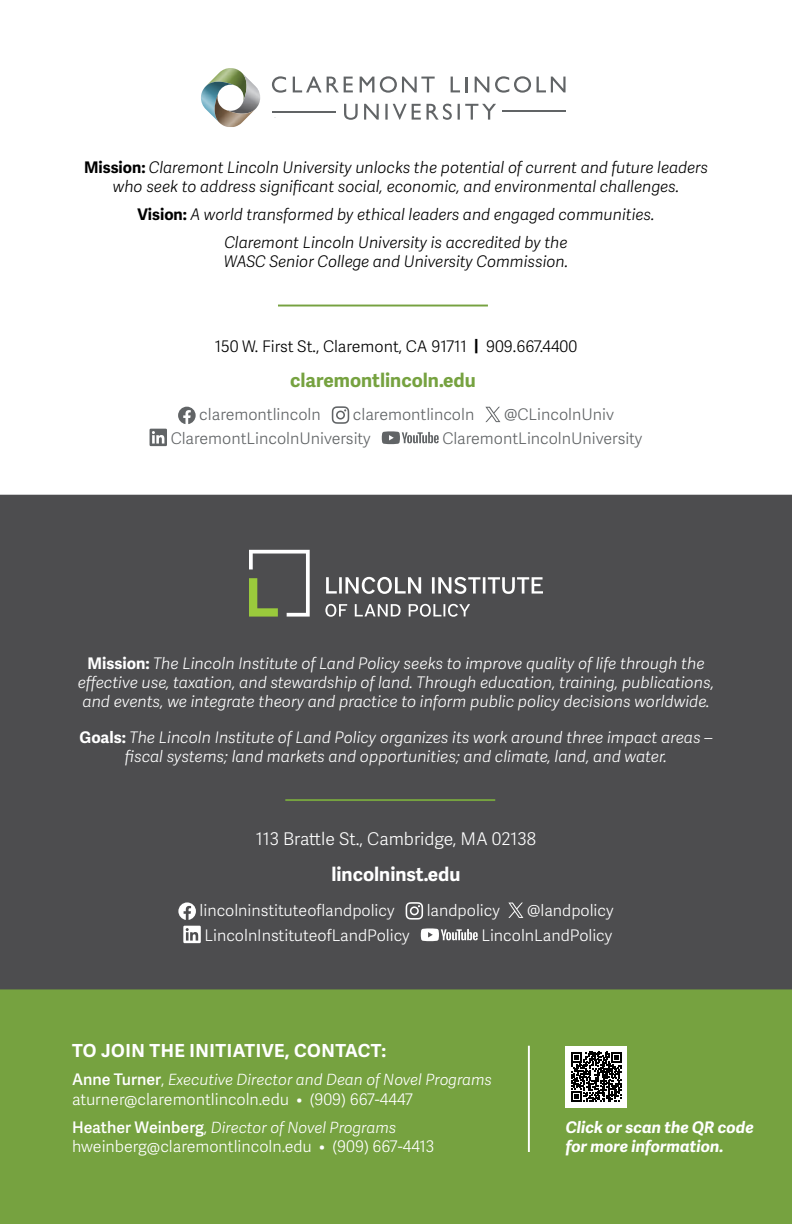
<style>
.page{position:relative;width:792px;height:1224px;background:#fff}
.page>*{position:absolute;margin:0;border:0;box-sizing:border-box;transform-origin:0 0}
.website{font:700 19px "Adelle Sans";color:#76a240}
.website-2{font:700 19px "Adelle Sans";color:#fff}
.Header_2{font:700 18px "Adelle Sans";letter-spacing:.03em;color:#fff}
.body_copy{font:300 17.4px "Adelle Sans";color:#fff}
.body_copy-2{font:italic 300 16px/19px "Adelle Sans";color:#fff;text-align:center}
.body_copy-3{font:italic 300 16px/19.2px "Adelle Sans";color:#000;text-align:center}
.t1{font:300 16px "Adelle Sans";color:#616466}
.body_copy-4{font:300 16px "Adelle Sans";color:#fff}
.Body_copy{font:300 16px "Adelle Sans";color:#fff}
.body_copy-5{font:300 16px "Adelle Sans";color:#000}
.t2{font:italic 700 16px/19.2px "Adelle Sans";color:#fff}
.Body_copy-2{font:italic 300 15.6px "Adelle Sans";color:#fff}
.s1{font-weight:700;font-style:normal}
.s2{font-weight:700}
.s3{font-weight:600;font-style:normal;font-size:16px}
.s4{font-style:normal;font-size:16px}
</style>
<div class="page">
<div style="left:0;top:989px;width:792px;height:235px;background:#76a240"></div>
<div style="left:0;top:495px;width:792px;height:494px;background:#4d4d4f"></div>
<svg style="left:178px;top:902px;width:18px;height:18px"></svg>
<svg style="left:406px;top:902px;width:17px;height:18px"></svg>
<svg style="left:508px;top:903px;width:15px;height:15px"></svg>
<svg style="left:183px;top:926px;width:18px;height:17px"></svg>
<svg style="left:421px;top:928px;width:57px;height:13px"></svg>
<hr style="left:285px;top:799px;width:210px;height:2px;background:#76a240">
<svg style="left:178px;top:407px;width:18px;height:17px"></svg>
<svg style="left:332px;top:406px;width:17px;height:18px"></svg>
<svg style="left:485px;top:407px;width:15px;height:15px"></svg>
<svg style="left:150px;top:429px;width:17px;height:17px"></svg>
<svg style="left:382px;top:431px;width:57px;height:13px"></svg>
<hr style="left:278px;top:305px;width:210px;height:1px;background:#76a240">
<svg style="left:326px;top:577px;width:95px;height:17px"></svg>
<svg style="left:432px;top:577px;width:111px;height:17px"></svg>
<svg style="left:325px;top:604px;width:22px;height:13px"></svg>
<svg style="left:355px;top:604px;width:46px;height:12px"></svg>
<svg style="left:409px;top:604px;width:61px;height:13px"></svg>
<svg style="left:249px;top:550px;width:61px;height:67px;background:#6f7565"></svg>
<svg style="left:272px;top:76px;width:14px;height:17px"></svg>
<svg style="left:293px;top:76px;width:60px;height:16px"></svg>
<svg style="left:360px;top:77px;width:14px;height:15px"></svg>
<svg style="left:380px;top:76px;width:55px;height:17px"></svg>
<svg style="left:451px;top:77px;width:16px;height:15px"></svg>
<svg style="left:475px;top:77px;width:14px;height:15px"></svg>
<svg style="left:495px;top:76px;width:36px;height:17px"></svg>
<svg style="left:537px;top:77px;width:29px;height:15px"></svg>
<img style="left:215px;top:114px;width:36px;height:13px">
<svg style="left:201px;top:68px;width:59px;height:46px"></svg>
<img style="left:226px;top:110px;width:29px;height:4px">
<svg style="left:344px;top:104px;width:152px;height:16px"></svg>
<hr style="left:272px;top:111px;width:64px;height:1px;background:#616466">
<hr style="left:502px;top:111px;width:64px;height:1px;background:#616466">
<div style="left:566px;top:1046px;width:61px;height:61px;background:#fff"></div>
<svg style="left:572px;top:1052px;width:49px;height:49px"></svg>
<hr style="left:528px;top:1046px;width:2px;height:106px;background:#fff">
<p class="body_copy-3" style="left:84px;top:158px;width:625px"><span class="s1">Mission:</span> Claremont Lincoln University unlocks the potential of current and future leaders who seek to address significant social, economic, and environmental challenges.</p>
<p class="body_copy-3" style="left:137px;top:205px;width:519px"><span class="s1">Vision:</span> A world transformed by ethical leaders and engaged communities.</p>
<p class="body_copy-3" style="left:224px;top:233px;width:346px;text-align:left">Claremont Lincoln University is accredited by the<br>WASC Senior College and University Commission.</p>
<p class="body_copy-5" style="left:215px;top:337px;width:364px">150 W. First St., Claremont, CA 91711 <span class="s2">|</span> 909.667.4400</p>
<p class="website" style="left:290px;top:369px;width:187px">claremontlincoln.edu</p>
<p class="t1" style="left:199px;top:405px;width:123px">claremontlincoln</p>
<p class="t1" style="left:353px;top:405px;width:123px">claremontlincoln</p>
<p class="t1" style="left:504px;top:405px;width:111px">@CLincolnUniv</p>
<p class="t1" style="left:171px;top:429px;width:202px">ClaremontLincolnUniversity</p>
<p class="t1" style="left:442px;top:429px;width:202px">ClaremontLincolnUniversity</p>
<p class="body_copy-2" style="left:78px;top:654px;width:638px"><span class="s1">Mission:</span> The Lincoln Institute of Land Policy seeks to improve quality of life through the effective use, taxation, and stewardship of land. Through education, training, publications, and events, we integrate theory and practice to inform public policy decisions worldwide.</p>
<p class="body_copy-2" style="left:80px;top:728px;width:634px"><span class="s1">Goals:</span> The Lincoln Institute of Land Policy organizes its work around three impact areas – fiscal systems; land markets and opportunities; and climate, land, and water.</p>
<p class="body_copy" style="left:256px;top:829px;width:282px">113 Brattle St., Cambridge, MA 02138</p>
<p class="website-2" style="left:331px;top:863px;width:131px">lincolninst.edu</p>
<p class="body_copy-4" style="left:200px;top:901px;width:196px">lincolninstituteoflandpolicy</p>
<p class="body_copy-4" style="left:427px;top:901px;width:75px">landpolicy</p>
<p class="body_copy-4" style="left:527px;top:901px;width:88px">@landpolicy</p>
<p class="body_copy-4" style="left:204px;top:926px;width:207px">LincolnInstituteofLandPolicy</p>
<p class="body_copy-4" style="left:481px;top:926px;width:132px">LincolnLandPolicy</p>
<p class="Header_2" style="left:72px;top:1040px;width:316px">TO JOIN THE INITIATIVE, CONTACT:</p>
<p class="Body_copy-2" style="left:72px;top:1071px;width:422px"><span class="s3">Anne Turner</span><span class="s4">,</span> Executive Director and Dean of Novel Programs</p>
<p class="Body_copy" style="left:72px;top:1090px;width:342px">aturner@claremontlincoln.edu • (909) 667-4447</p>
<p class="Body_copy-2" style="left:72px;top:1118px;width:326px"><span class="s3">Heather Weinberg</span><span class="s4">,</span> Director of Novel Programs</p>
<p class="Body_copy" style="left:72px;top:1137px;width:364px">hweinberg@claremontlincoln.edu • (909) 667-4413</p>
<p class="t2" style="left:566px;top:1118px;width:190px">Click or scan the QR code for more information.</p>
</div>
